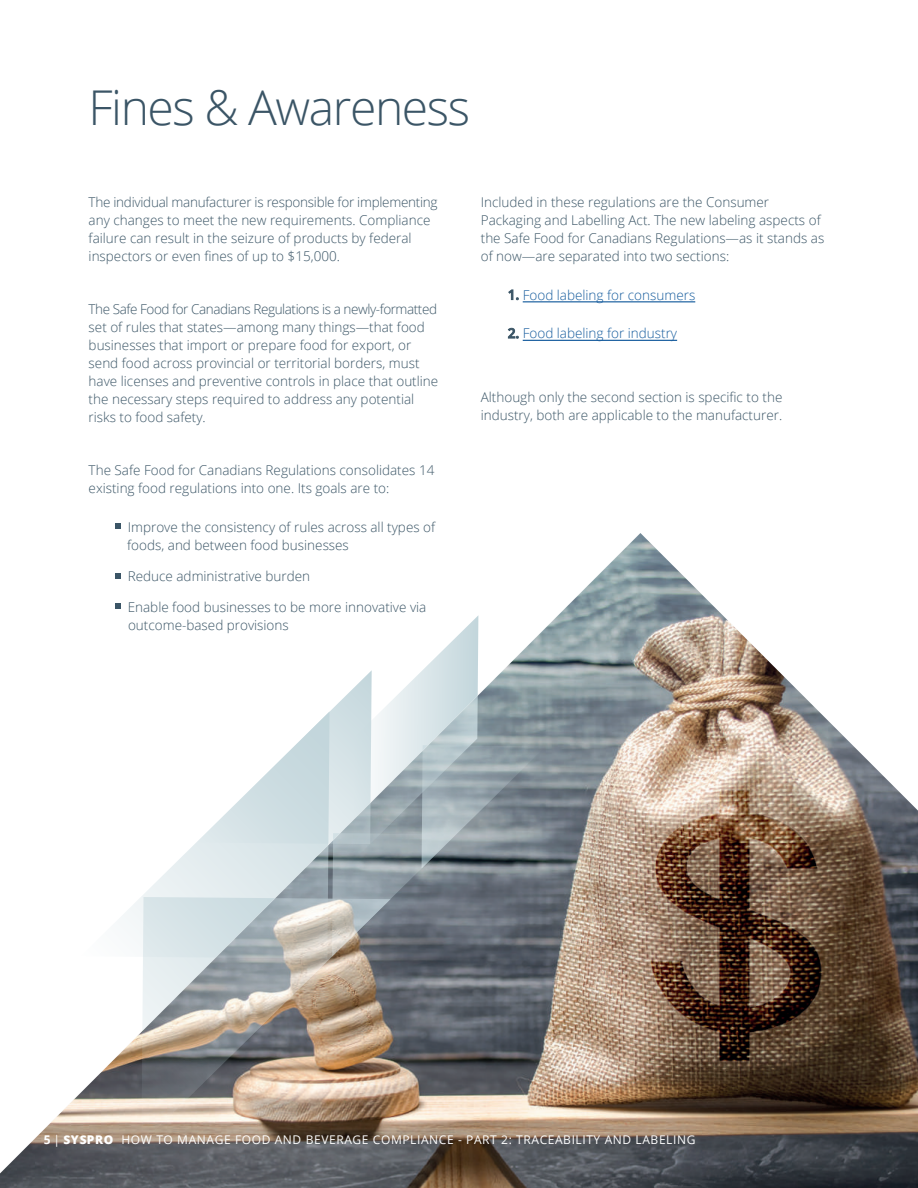
<style>
.page{position:relative;width:918px;height:1188px;background:#fff}
.page>*{position:absolute;margin:0;border:0;box-sizing:border-box;transform-origin:0 0}
.t1{font:300 48px "Open Sans";letter-spacing:-.03em;color:#3b5566}
.t2{font:300 13.5px/18px "Open Sans";color:#3b5566}
.t3{font:300 13.5px "Open Sans";color:#175d9e}
.t4{font:12px "Open Sans";letter-spacing:.05em;color:#fff}
.s1{font-weight:600;color:#3b5566}
.s2{font-weight:700}
.s3{font-weight:800}
</style>
<div class="page">
<img style="left:0;top:533px;width:918px;height:655px">
<hr style="left:523px;top:340px;width:154px;height:1px;background:#175d9e">
<hr style="left:523px;top:302px;width:172px;height:1px;background:#175d9e">
<svg style="left:116px;top:524px;width:5px;height:5px"></svg>
<svg style="left:116px;top:573px;width:5px;height:5px"></svg>
<svg style="left:116px;top:604px;width:5px;height:5px"></svg>
<svg style="left:196px;top:615px;width:350px;height:341px"></svg>
<img style="left:141px;top:897px;width:250px;height:247px">
<svg style="left:80px;top:711px;width:250px;height:248px"></svg>
<h1 class="t1" style="left:89px;top:74px;width:383px">Fines &amp; Awareness</h1>
<p class="t2" style="left:89px;top:193px;width:351px">The individual manufacturer is responsible for implementing any changes to meet the new requirements. Compliance failure can result in the seizure of products by federal inspectors or even fines of up to $15,000.</p>
<p class="t2" style="left:89px;top:300px;width:351px">The Safe Food for Canadians Regulations is a newly-formatted set of rules that states—among many things—that food businesses that import or prepare food for export, or send food across provincial or territorial borders, must have licenses and preventive controls in place that outline the necessary steps required to address any potential risks to food safety.</p>
<p class="t2" style="left:89px;top:461px;width:347px">The Safe Food for Canadians Regulations consolidates 14 existing food regulations into one. Its goals are to:</p>
<p class="t2" style="left:127px;top:517px;width:309px;text-indent:-12px">• Improve the consistency of rules across all types of foods, and between food businesses</p>
<p class="t2" style="left:116px;top:566px;width:196px">• Reduce administrative burden</p>
<p class="t2" style="left:128px;top:597px;width:300px;text-indent:-12px">• Enable food businesses to be more innovative via outcome-based provisions</p>
<p class="t2" style="left:481px;top:193px;width:345px">Included in these regulations are the Consumer Packaging and Labelling Act. The new labeling aspects of the Safe Food for Canadians Regulations—as it stands as of now—are separated into two sections:</p>
<p class="t3" style="left:508px;top:285px;width:189px"><span class="s1">1.</span> Food labeling for consumers</p>
<p class="t3" style="left:508px;top:324px;width:171px"><span class="s1">2.</span> Food labeling for industry</p>
<p class="t2" style="left:481px;top:387px;width:303px">Although only the second section is specific to the industry, both are applicable to the manufacturer.</p>
<p class="t4" style="left:44px;top:1131px;width:653px"><span class="s2">5</span> | <span class="s3">SYSPRO</span> HOW TO MANAGE FOOD AND BEVERAGE COMPLIANCE - PART 2: TRACEABILITY AND LABELING</p>
</div>
